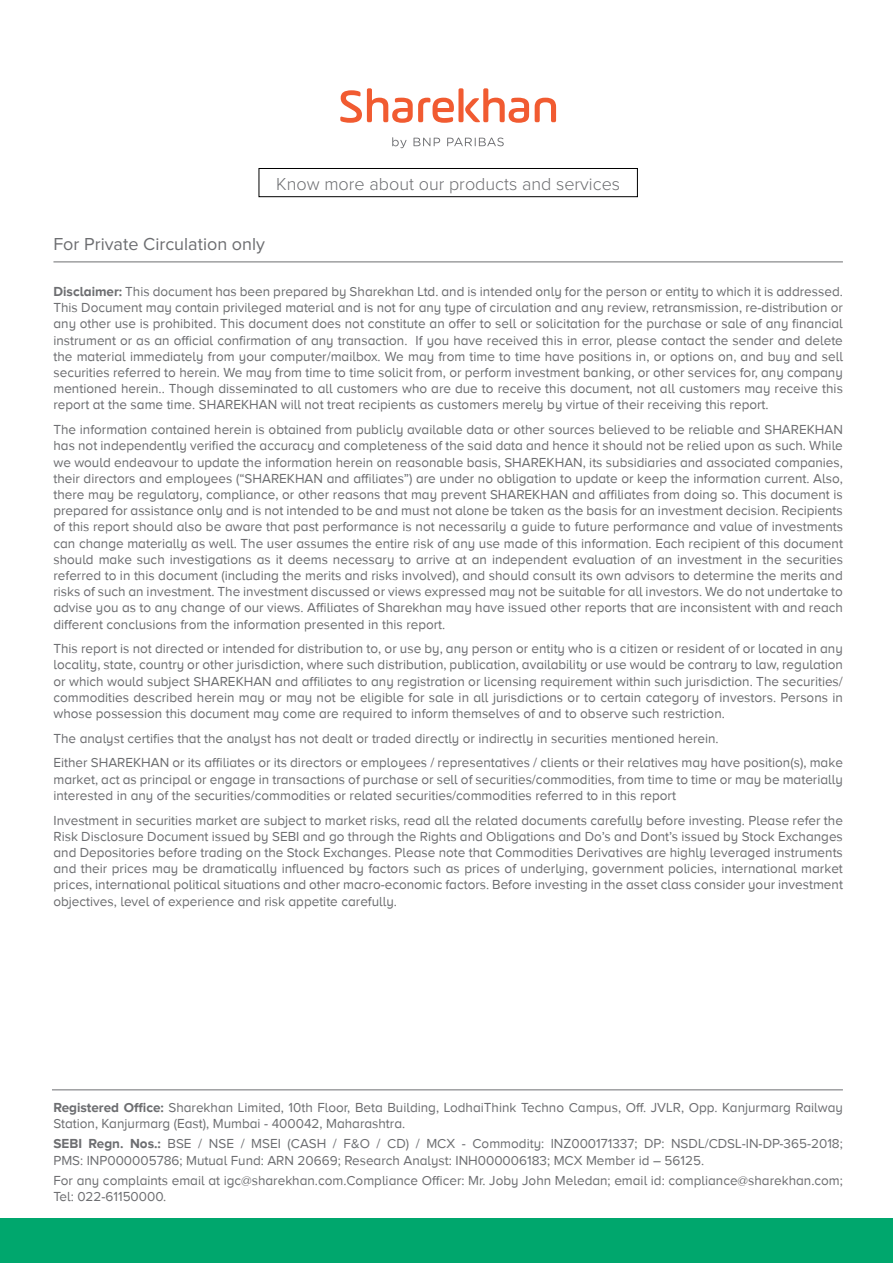
<style>
.page{position:relative;width:893px;height:1263px;background:#fff}
.page>*{position:absolute;margin:0;border:0;box-sizing:border-box;transform-origin:0 0}
.t1{font:300 18px "Proxima Nova";color:#6d6e71}
.t2{font:18px "Proxima Nova";color:#6d6e71}
.t3{font:13.5px/16.2px "Proxima Nova A";color:#6d6e71}
.s1{font-weight:700}
</style>
<div class="page">
<hr style="left:53px;top:261px;width:790px;height:1px;background:#6d6e71">
<hr style="left:52px;top:1089px;width:791px;height:1px;background:#6d6e71">
<div style="left:1px;top:1218px;width:892px;height:45px;background:#00a76d"></div>
<div style="left:259px;top:168px;width:379px;height:29px;border:1px solid #000"></div>
<svg style="left:340px;top:88px;width:189px;height:35px"></svg>
<svg style="left:535px;top:98px;width:21px;height:24px"></svg>
<svg style="left:392px;top:137px;width:14px;height:11px"></svg>
<svg style="left:413px;top:138px;width:27px;height:8px"></svg>
<svg style="left:447px;top:138px;width:57px;height:8px"></svg>
<h1 class="t1" style="left:276px;top:175px;width:345px">Know more about our products and services</h1>
<h1 class="t2" style="left:53px;top:236px;width:213px">For Private Circulation only</h1>
<p class="t3" style="left:53px;top:283px;width:791px;text-align:justify"><span class="s1">Disclaimer:</span> This document has been prepared by Sharekhan Ltd. and is intended only for the person or entity to which it is addressed.<br>This Document may contain privileged material and is not for any type of circulation and any review, retransmission, re-distribution or any other use is prohibited. This document does not constitute an offer to sell or solicitation for the purchase or sale of any financial instrument or as an official confirmation of any transaction. If you have received this in error, please contact the sender and delete the material immediately from your computer/mailbox. We may from time to time have positions in, or options on, and buy and sell securities referred to herein. We may from time to time solicit from, or perform investment banking, or other services for, any company mentioned herein.. Though disseminated to all customers who are due to receive this document, not all customers may receive this report at the same time. SHAREKHAN will not treat recipients as customers merely by virtue of their receiving this report.</p>
<p class="t3" style="left:53px;top:421px;width:791px;text-align:justify">The information contained herein is obtained from publicly available data or other sources believed to be reliable and SHAREKHAN has not independently verified the accuracy and completeness of the said data and hence it should not be relied upon as such. While we would endeavour to update the information herein on reasonable basis, SHAREKHAN, its subsidiaries and associated companies, their directors and employees (“SHAREKHAN and affiliates”) are under no obligation to update or keep the information current. Also, there may be regulatory, compliance, or other reasons that may prevent SHAREKHAN and affiliates from doing so. This document is prepared for assistance only and is not intended to be and must not alone be taken as the basis for an investment decision. Recipients of this report should also be aware that past performance is not necessarily a guide to future performance and value of investments can change materially as well. The user assumes the entire risk of any use made of this information. Each recipient of this document should make such investigations as it deems necessary to arrive at an independent evaluation of an investment in the securities referred to in this document (including the merits and risks involved), and should consult its own advisors to determine the merits and risks of such an investment. The investment discussed or views expressed may not be suitable for all investors. We do not undertake to advise you as to any change of our views. Affiliates of Sharekhan may have issued other reports that are inconsistent with and reach different conclusions from the information presented in this report.</p>
<p class="t3" style="left:53px;top:640px;width:791px;text-align:justify">This report is not directed or intended for distribution to, or use by, any person or entity who is a citizen or resident of or located in any locality, state, country or other jurisdiction, where such distribution, publication, availability or use would be contrary to law, regulation or which would subject SHAREKHAN and affiliates to any registration or licensing requirement within such jurisdiction. The securities/ commodities described herein may or may not be eligible for sale in all jurisdictions or to certain category of investors. Persons in whose possession this document may come are required to inform themselves of and to observe such restriction.</p>
<p class="t3" style="left:53px;top:726px;width:791px;line-height:24.8px">The analyst certifies that the analyst has not dealt or traded directly or indirectly in securities mentioned herein.<br>Either SHAREKHAN or its affiliates or its directors or employees / representatives / clients or their relatives may have position(s), make</p>
<p class="t3" style="left:53px;top:771px;width:791px">market, act as principal or engage in transactions of purchase or sell of securities/commodities, from time to time or may be materially interested in any of the securities/commodities or related securities/commodities referred to in this report</p>
<p class="t3" style="left:53px;top:812px;width:791px;text-align:justify">Investment in securities market are subject to market risks, read all the related documents carefully before investing. Please refer the Risk Disclosure Document issued by SEBI and go through the Rights and Obligations and Do’s and Dont’s issued by Stock Exchanges and Depositories before trading on the Stock Exchanges. Please note that Commodities Derivatives are highly leveraged instruments and their prices may be dramatically influenced by factors such as prices of underlying, government policies, international market prices, international political situations and other macro-economic factors. Before investing in the asset class consider your investment objectives, level of experience and risk appetite carefully.</p>
<p class="t3" style="left:53px;top:1099px;width:791px"><span class="s1">Registered Office:</span> Sharekhan Limited, 10th Floor, Beta Building, LodhaiThink Techno Campus, Off. JVLR, Opp. Kanjurmarg Railway<br>Station, Kanjurmarg (East), Mumbai - 400042, Maharashtra.</p>
<p class="t3" style="left:53px;top:1136px;width:791px"><span class="s1">SEBI Regn. Nos.:</span> BSE / NSE / MSEI (CASH / F&amp;O / CD) / MCX - Commodity: INZ000171337; DP: NSDL/CDSL-IN-DP-365-2018;<br>PMS: INP000005786; Mutual Fund: ARN 20669; Research Analyst: INH000006183; MCX Member id – 56125.</p>
<p class="t3" style="left:53px;top:1172px;width:791px">For any complaints email at igc@sharekhan.com.Compliance Officer: Mr. Joby John Meledan; email id: compliance@sharekhan.com;<br>Tel: 022-61150000.</p>
</div>
